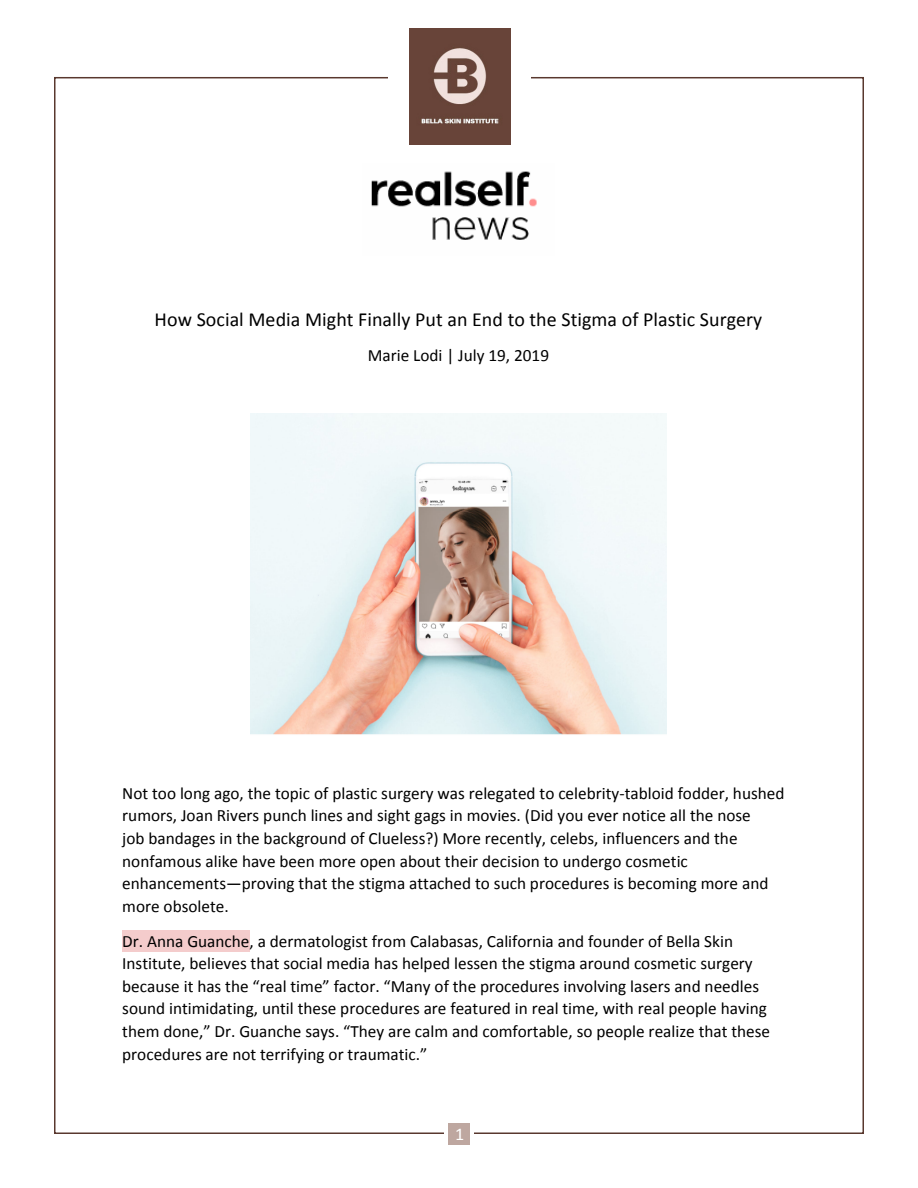
<style>
.page{position:relative;width:918px;height:1188px;background:#fff}
.page>*{position:absolute;margin:0;border:0;box-sizing:border-box;transform-origin:0 0}
.t1{font:19.95px "Calibri";letter-spacing:.005em;color:#000}
.t2{font:18px "Calibri";color:#fff}
.t3{font:17.25px/22.8px "Calibri";color:#000}
</style>
<div class="page">
<div style="left:448px;top:1123px;width:22px;height:22px;background:#bea7a0"></div>
<div style="left:122px;top:930px;width:127px;height:21px;background:#f4cccc"></div>
<img style="left:371px;top:171px;width:166px;height:69px">
<img style="left:250px;top:413px;width:416px;height:322px">
<img style="left:409px;top:29px;width:101px;height:116px">
<p class="t1" style="left:155px;top:307px;width:609px">How Social Media Might Finally Put an End to the Stigma of Plastic Surgery</p>
<p class="t3" style="left:368px;top:344px;width:183px">Marie Lodi | July 19, 2019</p>
<p class="t3" style="left:122px;top:782px;width:664px">Not too long ago, the topic of plastic surgery was relegated to celebrity-tabloid fodder, hushed rumors, Joan Rivers punch lines and sight gags in movies. (Did you ever notice all the nose<br>job bandages in the background of Clueless?) More recently, celebs, influencers and the nonfamous alike have been more open about their decision to undergo cosmetic enhancements—proving that the stigma attached to such procedures is becoming more and more obsolete.</p>
<p class="t3" style="left:122px;top:929px;width:649px">Dr. Anna Guanche, a dermatologist from Calabasas, California and founder of Bella Skin Institute, believes that social media has helped lessen the stigma around cosmetic surgery because it has the “real time” factor. “Many of the procedures involving lasers and needles sound intimidating, until these procedures are featured in real time, with real people having them done,” Dr. Guanche says. “They are calm and comfortable, so people realize that these procedures are not terrifying or traumatic.”</p>
<p class="t2" style="left:455px;top:1123px;width:11px">1</p>
</div>
